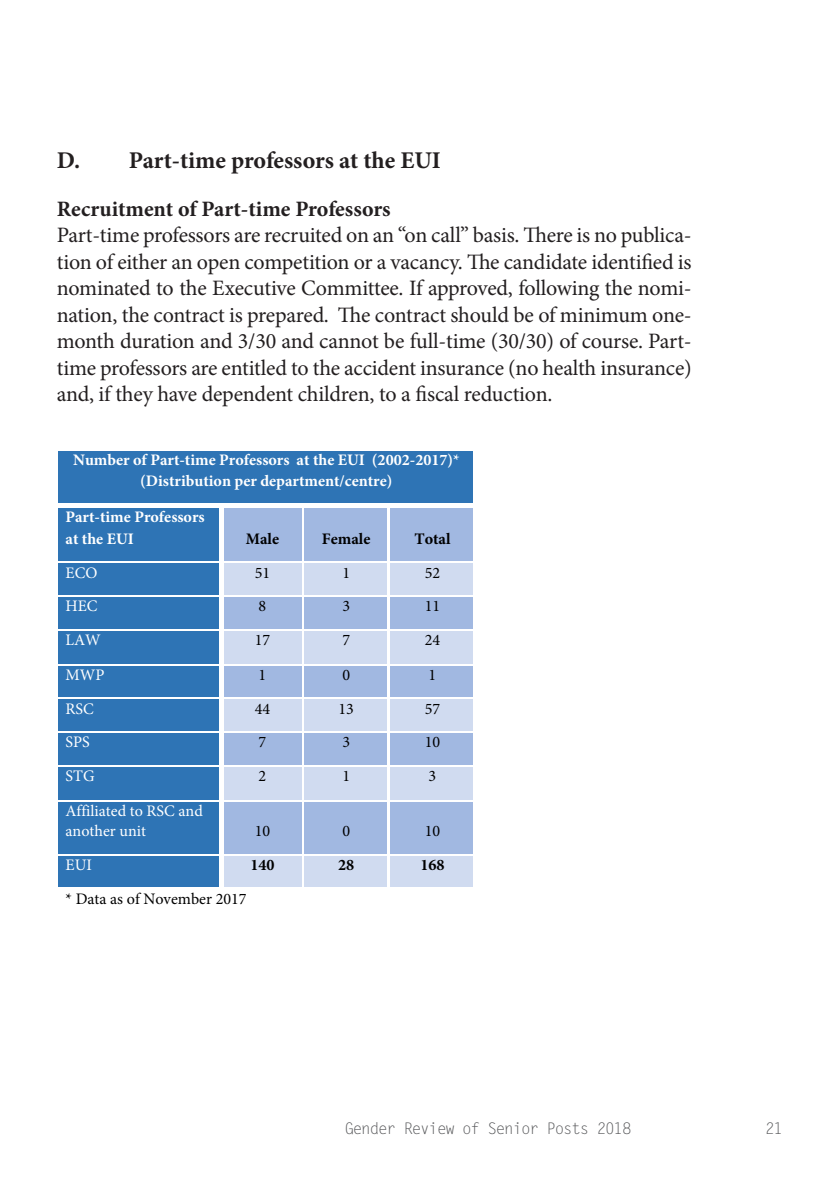
<style>
.page{position:relative;width:840px;height:1191px;background:#fff}
.page>*{position:absolute;margin:0;border:0;box-sizing:border-box;transform-origin:0 0}
.Header_1{font:700 24px "Minion Pro";color:#231f20}
.Body_text{font:22px/26.4px "Minion Pro";letter-spacing:-.01em;color:#231f20;text-align:justify}
.Header_2{font:700 22px "Minion Pro";letter-spacing:-.005em;color:#231f20}
.t1{font:700 16px/20.4px "Minion Pro";color:#fff;text-align:center}
.t2{font:16px "Minion Pro";color:#000}
.t3{font:16px/20.4px "Minion Pro";color:#fff}
.t4{font:16px "Letter Gothic Std";letter-spacing:-.075em;color:#57585a}
.t5{font:700 16px "Minion Pro";color:#000}
</style>
<div class="page">
<div style="left:58px;top:450px;width:415px;height:53px;background:#2e74b5"></div>
<div style="left:58px;top:507px;width:161px;height:54px;background:#2e74b5"></div>
<div style="left:222px;top:507px;width:80px;height:54px;background:#a1b8e1"></div>
<div style="left:304px;top:507px;width:84px;height:54px;background:#a1b8e1"></div>
<div style="left:390px;top:507px;width:83px;height:54px;background:#a1b8e1"></div>
<hr style="left:219px;top:507px;width:4px;height:54px;background:#fff">
<hr style="left:387px;top:507px;width:1px;height:54px;background:#fff">
<div style="left:58px;top:563px;width:161px;height:32px;background:#2e74b5"></div>
<div style="left:222px;top:563px;width:80px;height:32px;background:#d0dbf0"></div>
<div style="left:304px;top:563px;width:84px;height:32px;background:#d0dbf0"></div>
<div style="left:390px;top:563px;width:83px;height:32px;background:#d0dbf0"></div>
<hr style="left:219px;top:563px;width:4px;height:32px;background:#fff">
<hr style="left:387px;top:563px;width:1px;height:32px;background:#fff">
<div style="left:58px;top:597px;width:161px;height:32px;background:#2e74b5"></div>
<div style="left:222px;top:597px;width:80px;height:32px;background:#a1b8e1"></div>
<div style="left:304px;top:597px;width:84px;height:32px;background:#a1b8e1"></div>
<div style="left:390px;top:597px;width:83px;height:32px;background:#a1b8e1"></div>
<hr style="left:219px;top:597px;width:4px;height:32px;background:#fff">
<hr style="left:387px;top:597px;width:1px;height:32px;background:#fff">
<div style="left:58px;top:630px;width:161px;height:34px;background:#2e74b5"></div>
<div style="left:222px;top:630px;width:80px;height:34px;background:#d0dbf0"></div>
<div style="left:304px;top:630px;width:84px;height:34px;background:#d0dbf0"></div>
<div style="left:390px;top:630px;width:83px;height:34px;background:#d0dbf0"></div>
<hr style="left:219px;top:630px;width:4px;height:34px;background:#fff">
<hr style="left:387px;top:630px;width:1px;height:34px;background:#fff">
<div style="left:58px;top:665px;width:161px;height:32px;background:#2e74b5"></div>
<div style="left:222px;top:665px;width:80px;height:32px;background:#a1b8e1"></div>
<div style="left:304px;top:665px;width:84px;height:32px;background:#a1b8e1"></div>
<div style="left:390px;top:665px;width:83px;height:32px;background:#a1b8e1"></div>
<hr style="left:219px;top:665px;width:4px;height:32px;background:#fff">
<hr style="left:387px;top:665px;width:1px;height:32px;background:#fff">
<div style="left:58px;top:699px;width:161px;height:32px;background:#2e74b5"></div>
<div style="left:222px;top:699px;width:80px;height:32px;background:#d0dbf0"></div>
<div style="left:304px;top:699px;width:84px;height:32px;background:#d0dbf0"></div>
<div style="left:390px;top:699px;width:83px;height:32px;background:#d0dbf0"></div>
<hr style="left:219px;top:699px;width:4px;height:32px;background:#fff">
<hr style="left:387px;top:699px;width:1px;height:32px;background:#fff">
<div style="left:58px;top:732px;width:161px;height:33px;background:#2e74b5"></div>
<div style="left:222px;top:732px;width:80px;height:33px;background:#a1b8e1"></div>
<div style="left:304px;top:732px;width:84px;height:33px;background:#a1b8e1"></div>
<div style="left:390px;top:732px;width:83px;height:33px;background:#a1b8e1"></div>
<hr style="left:219px;top:732px;width:4px;height:33px;background:#fff">
<hr style="left:387px;top:732px;width:1px;height:33px;background:#fff">
<div style="left:58px;top:766px;width:161px;height:34px;background:#2e74b5"></div>
<div style="left:222px;top:766px;width:80px;height:34px;background:#d0dbf0"></div>
<div style="left:304px;top:766px;width:84px;height:34px;background:#d0dbf0"></div>
<div style="left:390px;top:766px;width:83px;height:34px;background:#d0dbf0"></div>
<hr style="left:219px;top:766px;width:4px;height:34px;background:#fff">
<hr style="left:387px;top:766px;width:1px;height:34px;background:#fff">
<div style="left:58px;top:801px;width:161px;height:53px;background:#2e74b5"></div>
<div style="left:222px;top:801px;width:80px;height:53px;background:#a1b8e1"></div>
<div style="left:304px;top:801px;width:84px;height:53px;background:#a1b8e1"></div>
<div style="left:390px;top:801px;width:83px;height:53px;background:#a1b8e1"></div>
<hr style="left:219px;top:801px;width:4px;height:53px;background:#fff">
<hr style="left:387px;top:801px;width:1px;height:53px;background:#fff">
<div style="left:58px;top:855px;width:161px;height:32px;background:#2e74b5"></div>
<div style="left:222px;top:855px;width:80px;height:32px;background:#d0dbf0"></div>
<div style="left:304px;top:855px;width:84px;height:32px;background:#d0dbf0"></div>
<div style="left:390px;top:855px;width:83px;height:32px;background:#d0dbf0"></div>
<hr style="left:219px;top:855px;width:4px;height:32px;background:#fff">
<hr style="left:387px;top:855px;width:1px;height:32px;background:#fff">
<p class="Header_1" style="left:57px;top:143px;width:385px">D. Part-time professors at the EUI</p>
<p class="Header_2" style="left:57px;top:193px;width:335px">Recruitment of Part-time Professors</p>
<p class="Body_text" style="left:57px;top:222px;width:636px">Part-time professors are recruited on an “on call” basis. There is no publica&shy;tion of either an open competition or a vacancy. The candidate identified is nominated to the Executive Committee. If approved, following the nomi&shy;nation, the contract is prepared. The contract should be of minimum one&shy;month duration and 3/30 and cannot be full-time (30/30) of course. Part&shy;time professors are entitled to the accident insurance (no health insurance) and, if they have dependent children, to a fiscal reduction.</p>
<p class="t1" style="left:73px;top:450px;width:388px">Number of Part-time Professors at the EUI (2002-2017)* (Distribution per department/centre)</p>
<p class="t1" style="left:65px;top:506px;width:141px;line-height:22px;text-align:left">Part-time Professors at the EUI</p>
<p class="t5" style="left:246px;top:528px;width:35px">Male</p>
<p class="t5" style="left:322px;top:528px;width:50px">Female</p>
<p class="t5" style="left:414px;top:528px;width:38px">Total</p>
<p class="t3" style="left:65px;top:562px;width:33px">ECO</p>
<p class="t2" style="left:254px;top:562px;width:17px">51</p>
<p class="t2" style="left:342px;top:562px;width:9px">1</p>
<p class="t2" style="left:424px;top:562px;width:17px">52</p>
<p class="t3" style="left:65px;top:596px;width:34px">HEC</p>
<p class="t2" style="left:258px;top:595px;width:9px">8</p>
<p class="t2" style="left:342px;top:595px;width:9px">3</p>
<p class="t2" style="left:424px;top:595px;width:17px">11</p>
<p class="t3" style="left:65px;top:630px;width:37px">LAW</p>
<p class="t2" style="left:254px;top:629px;width:17px">17</p>
<p class="t2" style="left:342px;top:629px;width:9px">7</p>
<p class="t2" style="left:424px;top:629px;width:17px">24</p>
<p class="t3" style="left:65px;top:665px;width:40px">MWP</p>
<p class="t2" style="left:258px;top:664px;width:9px">1</p>
<p class="t2" style="left:342px;top:664px;width:9px">0</p>
<p class="t2" style="left:428px;top:664px;width:9px">1</p>
<p class="t3" style="left:65px;top:698px;width:30px">RSC</p>
<p class="t2" style="left:254px;top:698px;width:17px">44</p>
<p class="t2" style="left:338px;top:698px;width:17px">13</p>
<p class="t2" style="left:424px;top:698px;width:17px">57</p>
<p class="t3" style="left:65px;top:732px;width:26px">SPS</p>
<p class="t2" style="left:258px;top:731px;width:9px">7</p>
<p class="t2" style="left:342px;top:731px;width:9px">3</p>
<p class="t2" style="left:424px;top:731px;width:17px">10</p>
<p class="t3" style="left:65px;top:765px;width:31px">STG</p>
<p class="t2" style="left:258px;top:765px;width:9px">2</p>
<p class="t2" style="left:342px;top:765px;width:9px">1</p>
<p class="t2" style="left:428px;top:765px;width:9px">3</p>
<p class="t3" style="left:65px;top:800px;width:139px">Affiliated to RSC and another unit</p>
<p class="t2" style="left:254px;top:820px;width:17px">10</p>
<p class="t2" style="left:342px;top:820px;width:9px">0</p>
<p class="t2" style="left:424px;top:820px;width:17px">10</p>
<p class="t3" style="left:65px;top:854px;width:28px">EUI</p>
<p class="t5" style="left:250px;top:853px;width:26px">140</p>
<p class="t5" style="left:338px;top:853px;width:18px">28</p>
<p class="t5" style="left:420px;top:853px;width:26px">168</p>
<p class="t2" style="left:65px;top:888px;width:182px">* Data as of November 2017</p>
<p class="t4" style="left:344px;top:1119px;width:288px">Gender Review of Senior Posts 2018</p>
<p class="t4" style="left:764px;top:1119px;width:19px">21</p>
</div>
